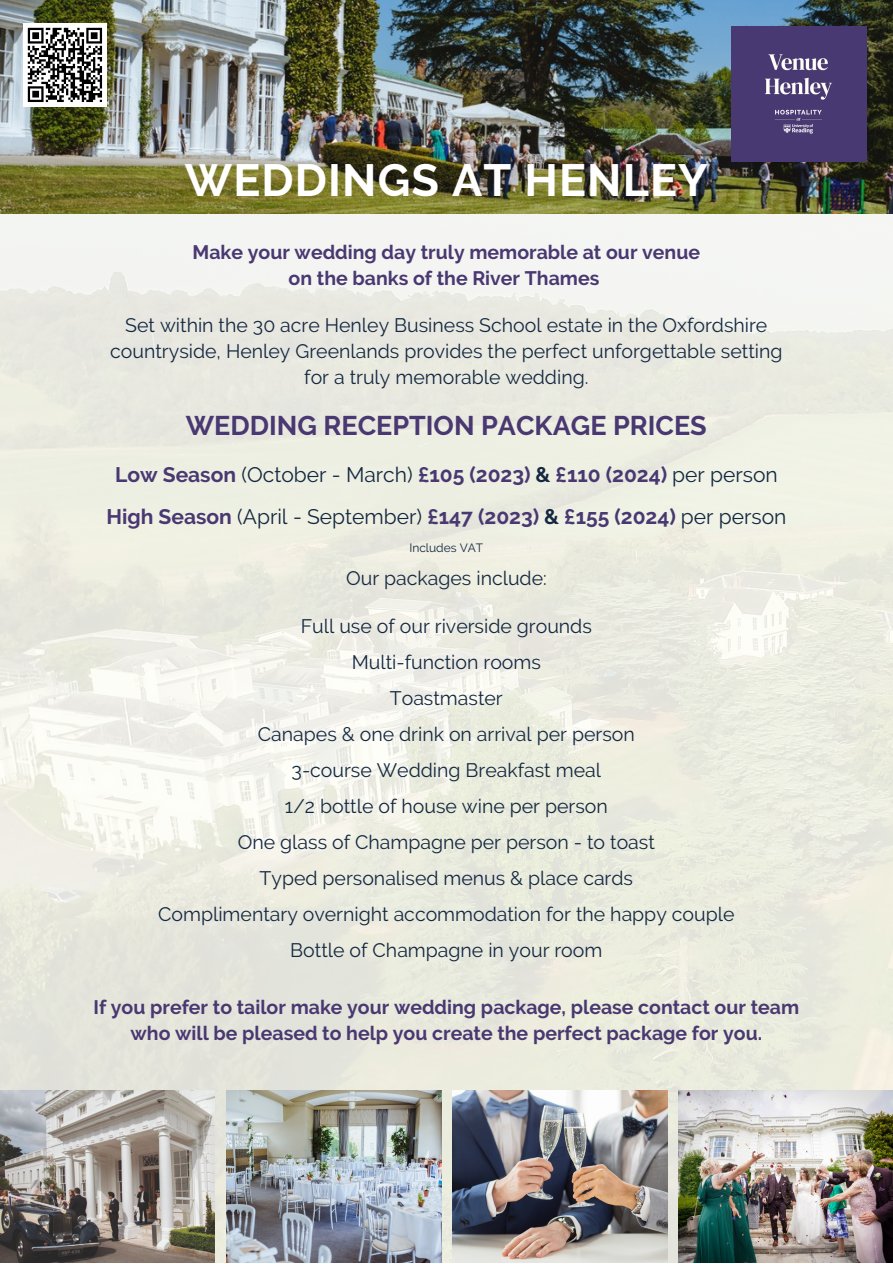
<style>
.page{position:relative;width:893px;height:1264px;background:#fff}
.page>*{position:absolute;margin:0;border:0;box-sizing:border-box;transform-origin:0 0}
.t1{font:700 45px "Raleway";letter-spacing:.025em;color:#fff}
.t2{font:700 27px "Raleway";color:#493871}
.t3{font:700 21px/42.8px "Raleway";color:#493871;text-align:center}
.t4{font:19.5px/36px "Raleway";color:#142841;text-align:center}
.t5{font:700 19.5px/25.8px "Raleway";color:#493871;text-align:center}
.t6{font:12px "Raleway";color:#142841}
.s1{font-weight:400;color:#142841}
.s2{color:#142841}
</style>
<div class="page">
<img style="left:0;top:214px;width:892px;height:1048px">
<img style="left:0;top:0;width:892px;height:214px">
<img style="left:0;top:1090px;width:215px;height:172px">
<img style="left:226px;top:1090px;width:215px;height:172px">
<img style="left:452px;top:1090px;width:215px;height:172px">
<img style="left:678px;top:1090px;width:214px;height:172px">
<img style="left:731px;top:26px;width:135px;height:135px">
<div style="left:23px;top:23px;width:83px;height:83px;background:#fff"></div>
<svg style="left:27px;top:27px;width:76px;height:75px"></svg>
<h1 class="t1" style="left:185px;top:153px;width:524px">WEDDINGS AT HENLEY</h1>
<p class="t5" style="left:192px;top:239px;width:509px">Make your wedding day truly memorable at our venue on the banks of the River Thames</p>
<p class="t4" style="left:110px;top:312px;width:673px;line-height:25.8px">Set within the 30 acre Henley Business School estate in the Oxfordshire countryside, Henley Greenlands provides the perfect unforgettable setting for a truly memorable wedding.</p>
<h2 class="t2" style="left:186px;top:409px;width:522px">WEDDING RECEPTION PACKAGE PRICES</h2>
<p class="t3" style="left:107px;top:453px;width:681px">Low Season <span class="s1">(October - March)</span> £105 (2023) <span class="s2">&amp;</span> £110 (2024) <span class="s1">per person<br></span>High Season <span class="s1">(April - September)</span> £147 (2023) <span class="s2">&amp;</span> £155 (2024) <span class="s1">per person</span></p>
<p class="t6" style="left:409px;top:540px;width:75px">Includes VAT</p>
<p class="t4" style="left:346px;top:560px;width:202px">Our packages include:</p>
<p class="t4" style="left:158px;top:608px;width:577px">Full use of our riverside grounds<br>Multi-function rooms<br>Toastmaster<br>Canapes &amp; one drink on arrival per person<br>3-course Wedding Breakfast meal<br>1/2 bottle of house wine per person<br>One glass of Champagne per person - to toast<br>Typed personalised menus &amp; place cards<br>Complimentary overnight accommodation for the happy couple Bottle of Champagne in your room</p>
<p class="t5" style="left:93px;top:993px;width:707px">If you prefer to tailor make your wedding package, please contact our team who will be pleased to help you create the perfect package for you.</p>
</div>
